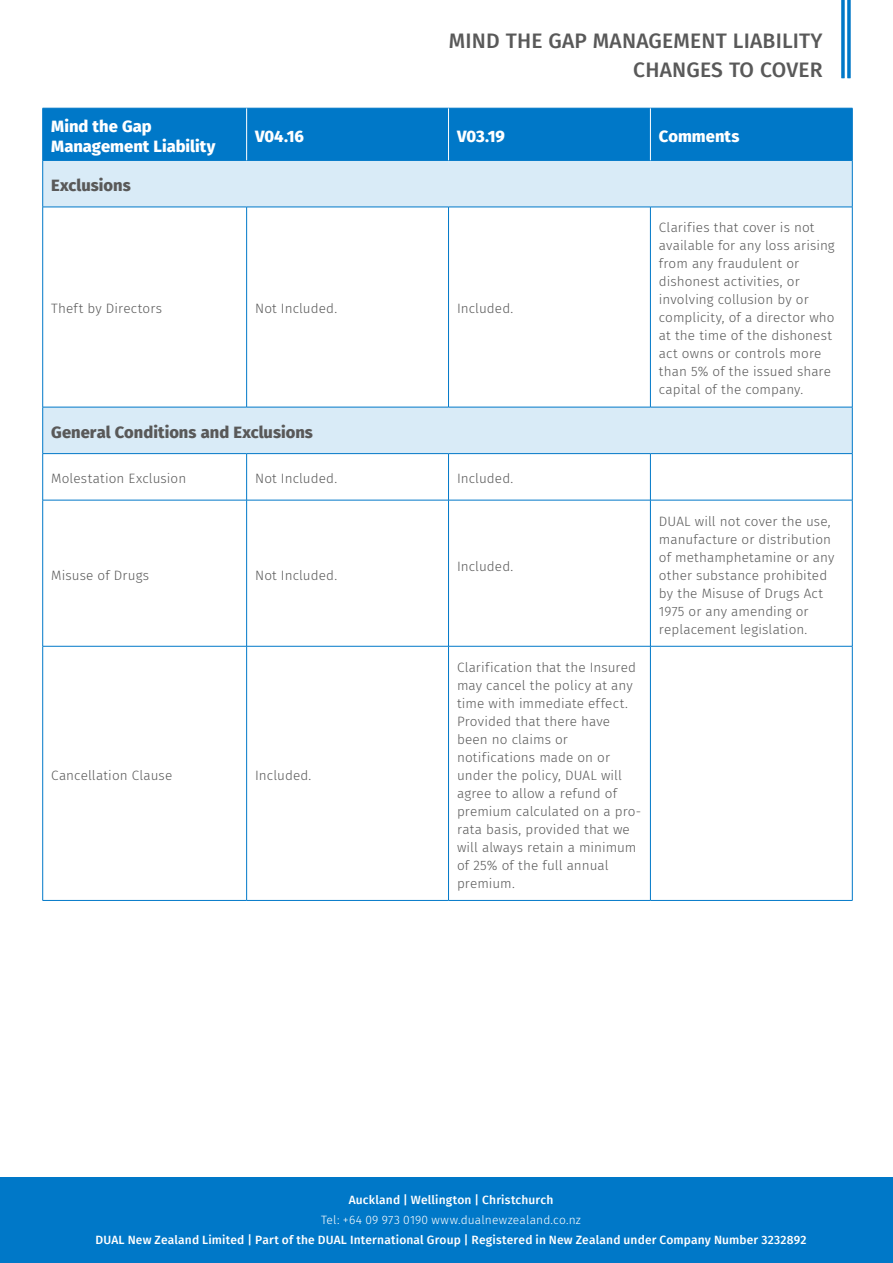
<style>
.page{position:relative;width:893px;height:1263px;background:#fff}
.page>*{position:absolute;margin:0;border:0;box-sizing:border-box;transform-origin:0 0}
.t1{font:500 21px/28.5px "Fira Sans";letter-spacing:.01em;color:#595959;text-align:right}
.Table_Header_Row{font:800 16.5px/19.8px "Fira Sans";color:#fff}
.Table_-_Subheader{font:800 16.5px "Fira Sans";color:#595959}
.Table_Body{font:300 13.5px/18px "Fira Sans";letter-spacing:.005em;color:#595959}
.t2{font:500 12px "Fira Sans";letter-spacing:.015em;color:#fff}
.t3{font:300 12px "Fira Sans";letter-spacing:.015em;color:#fff}
</style>
<div class="page">
<div style="left:43px;top:109px;width:809px;height:51px;background:#0078c8"></div>
<div style="left:43px;top:161px;width:809px;height:46px;background:#d9ebf7"></div>
<svg style="left:43px;top:208px;width:809px;height:692px"></svg>
<hr style="left:43px;top:108px;width:204px;height:1px;background:#0078c8">
<hr style="left:42px;top:108px;width:1px;height:52px;background:#0078c8">
<hr style="left:247px;top:108px;width:201px;height:1px;background:#0078c8">
<hr style="left:448px;top:108px;width:202px;height:1px;background:#0078c8">
<hr style="left:650px;top:108px;width:202px;height:1px;background:#0078c8">
<hr style="left:852px;top:108px;width:1px;height:52px;background:#0078c8">
<hr style="left:43px;top:160px;width:204px;height:1px;background:#0078c8">
<hr style="left:247px;top:160px;width:201px;height:1px;background:#0078c8">
<hr style="left:448px;top:160px;width:202px;height:1px;background:#0078c8">
<hr style="left:650px;top:160px;width:202px;height:1px;background:#0078c8">
<hr style="left:42px;top:161px;width:1px;height:46px;background:#0078c8">
<hr style="left:852px;top:161px;width:1px;height:46px;background:#0078c8">
<hr style="left:246px;top:108px;width:1px;height:52px;background:#fff">
<hr style="left:448px;top:108px;width:1px;height:52px;background:#fff">
<hr style="left:650px;top:108px;width:1px;height:52px;background:#fff">
<hr style="left:43px;top:207px;width:204px;height:1px;background:#0078c8">
<hr style="left:42px;top:207px;width:1px;height:200px;background:#0078c8">
<hr style="left:247px;top:207px;width:201px;height:1px;background:#0078c8">
<hr style="left:246px;top:207px;width:1px;height:200px;background:#0078c8">
<hr style="left:448px;top:207px;width:202px;height:1px;background:#0078c8">
<hr style="left:448px;top:207px;width:1px;height:200px;background:#0078c8">
<hr style="left:650px;top:207px;width:202px;height:1px;background:#0078c8">
<hr style="left:650px;top:207px;width:1px;height:200px;background:#0078c8">
<hr style="left:852px;top:207px;width:1px;height:200px;background:#0078c8">
<hr style="left:43px;top:407px;width:204px;height:1px;background:#0078c8">
<hr style="left:42px;top:407px;width:1px;height:46px;background:#0078c8">
<hr style="left:247px;top:407px;width:201px;height:1px;background:#0078c8">
<hr style="left:448px;top:407px;width:202px;height:1px;background:#0078c8">
<hr style="left:650px;top:407px;width:202px;height:1px;background:#0078c8">
<hr style="left:852px;top:407px;width:1px;height:46px;background:#0078c8">
<hr style="left:43px;top:453px;width:204px;height:1px;background:#0078c8">
<hr style="left:42px;top:454px;width:1px;height:46px;background:#0078c8">
<hr style="left:247px;top:453px;width:201px;height:1px;background:#0078c8">
<hr style="left:246px;top:454px;width:1px;height:46px;background:#0078c8">
<hr style="left:448px;top:453px;width:202px;height:1px;background:#0078c8">
<hr style="left:448px;top:454px;width:1px;height:46px;background:#0078c8">
<hr style="left:650px;top:453px;width:202px;height:1px;background:#0078c8">
<hr style="left:650px;top:454px;width:1px;height:46px;background:#0078c8">
<hr style="left:852px;top:454px;width:1px;height:46px;background:#0078c8">
<hr style="left:43px;top:500px;width:204px;height:1px;background:#0078c8">
<hr style="left:42px;top:500px;width:1px;height:146px;background:#0078c8">
<hr style="left:247px;top:500px;width:201px;height:1px;background:#0078c8">
<hr style="left:246px;top:500px;width:1px;height:146px;background:#0078c8">
<hr style="left:448px;top:500px;width:202px;height:1px;background:#0078c8">
<hr style="left:448px;top:500px;width:1px;height:146px;background:#0078c8">
<hr style="left:650px;top:500px;width:202px;height:1px;background:#0078c8">
<hr style="left:650px;top:500px;width:1px;height:146px;background:#0078c8">
<hr style="left:852px;top:500px;width:1px;height:146px;background:#0078c8">
<hr style="left:43px;top:646px;width:204px;height:1px;background:#0078c8">
<hr style="left:42px;top:646px;width:1px;height:254px;background:#0078c8">
<hr style="left:247px;top:646px;width:201px;height:1px;background:#0078c8">
<hr style="left:246px;top:646px;width:1px;height:254px;background:#0078c8">
<hr style="left:448px;top:646px;width:202px;height:1px;background:#0078c8">
<hr style="left:448px;top:646px;width:1px;height:254px;background:#0078c8">
<hr style="left:650px;top:646px;width:202px;height:1px;background:#0078c8">
<hr style="left:650px;top:646px;width:1px;height:254px;background:#0078c8">
<hr style="left:852px;top:646px;width:1px;height:254px;background:#0078c8">
<hr style="left:43px;top:900px;width:204px;height:1px;background:#0078c8">
<hr style="left:247px;top:900px;width:201px;height:1px;background:#0078c8">
<hr style="left:448px;top:900px;width:202px;height:1px;background:#0078c8">
<hr style="left:650px;top:900px;width:202px;height:1px;background:#0078c8">
<hr style="left:847px;top:0;width:3px;height:78px;background:#0078c8">
<hr style="left:841px;top:0;width:3px;height:78px;background:#0078c8">
<div style="left:0;top:1178px;width:893px;height:85px;background:#0078c8"></div>
<h1 class="t1" style="left:449px;top:26px;width:375px">MIND THE GAP MANAGEMENT LIABILITY<br>CHANGES TO COVER</h1>
<p class="Table_Header_Row" style="left:51px;top:115px;width:166px">Mind the Gap<br>Management Liability</p>
<p class="Table_Header_Row" style="left:255px;top:125px;width:50px">V04.16</p>
<p class="Table_Header_Row" style="left:457px;top:125px;width:49px">V03.19</p>
<p class="Table_Header_Row" style="left:659px;top:125px;width:82px">Comments</p>
<p class="Table_-_Subheader" style="left:51px;top:171px;width:81px">Exclusions</p>
<p class="Table_Body" style="left:51px;top:300px;width:112px">Theft by Directors</p>
<p class="Table_Body" style="left:255px;top:300px;width:84px">Not Included.</p>
<p class="Table_Body" style="left:457px;top:300px;width:58px">Included.</p>
<p class="Table_-_Subheader" style="left:51px;top:418px;width:263px">General Conditions and Exclusions</p>
<p class="Table_Body" style="left:51px;top:469px;width:137px">Molestation Exclusion</p>
<p class="Table_Body" style="left:255px;top:469px;width:84px">Not Included.</p>
<p class="Table_Body" style="left:457px;top:469px;width:58px">Included.</p>
<p class="Table_Body" style="left:51px;top:566px;width:99px">Misuse of Drugs</p>
<p class="Table_Body" style="left:255px;top:566px;width:84px">Not Included.</p>
<p class="Table_Body" style="left:51px;top:766px;width:123px">Cancellation Clause</p>
<p class="Table_Body" style="left:255px;top:766px;width:58px">Included.</p>
<p class="Table_Body" style="left:457px;top:557px;width:58px">Included.</p>
<p class="Table_Body" style="left:457px;top:658px;width:186px">Clarification that the Insured may cancel the policy at any time with immediate effect.<br>Provided that there have been no claims or notifications made on or under the policy, DUAL will agree to allow a refund of premium calculated on a pro&shy;rata basis, provided that we will always retain a minimum of 25% of the full annual premium.</p>
<p class="Table_Body" style="left:659px;top:219px;width:177px">Clarifies that cover is not available for any loss arising from any fraudulent or dishonest activities, or involving collusion by or complicity, of a director who at the time of the dishonest act owns or controls more than 5% of the issued share capital of the company.</p>
<p class="Table_Body" style="left:659px;top:512px;width:177px">DUAL will not cover the use, manufacture or distribution of methamphetamine or any other substance prohibited by the Misuse of Drugs Act<br>1975 or any amending or replacement legislation.</p>
<h3 class="t2" style="left:349px;top:1190px;width:206px">Auckland | Wellington | Christchurch</h3>
<h3 class="t3" style="left:321px;top:1212px;width:261px">Tel: +64 09 973 0190 www.dualnewzealand.co.nz</h3>
<h3 class="t2" style="left:95px;top:1230px;width:713px">DUAL New Zealand Limited | Part of the DUAL International Group | Registered in New Zealand under Company Number 3232892</h3>
</div>
